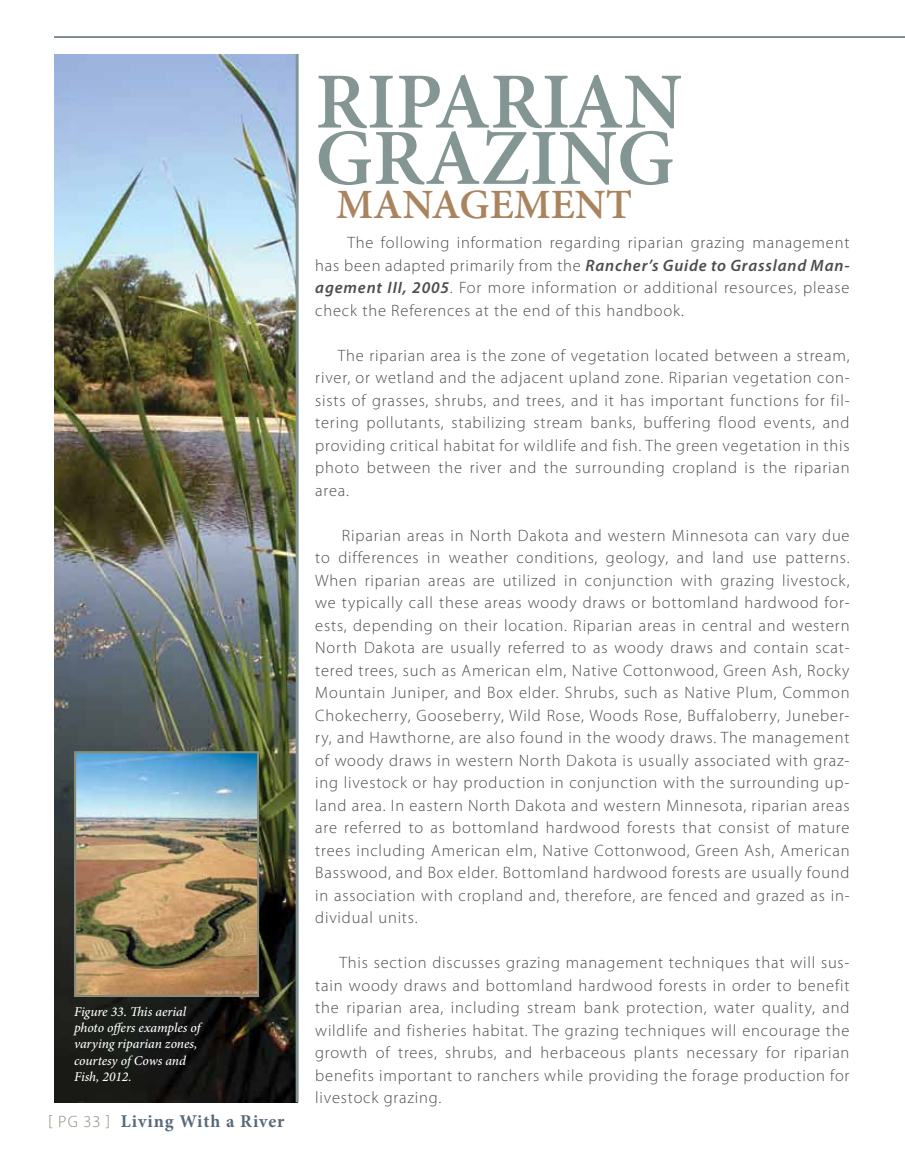
<style>
.page{position:relative;width:905px;height:1168px;background:#fff}
.page>*{position:absolute;margin:0;border:0;box-sizing:border-box;transform-origin:0 0}
.t1{font:600 79.65px/56.2px "Minion Pro";color:#839693}
.t2{font:600 41.7px "Minion Pro";color:#aa835f}
.t3{font:700 18px "Minion Pro";letter-spacing:.05em;color:#576978}
.t4{font:300 16.5px/22.5px "Myriad Pro";letter-spacing:.05em;color:#4d4d4f;text-align:justify}
.t5{font:italic 500 13.5px/16.2px "Minion Pro";letter-spacing:-.005em;color:#fff}
.s1{font-family:"Myriad Pro";font-weight:300;font-size:16.5px;color:#888c78}
.s2{font-weight:600;font-style:italic}
</style>
<div class="page">
<hr style="left:54px;top:36px;width:850px;height:2px;background:#576978">
<img style="left:54px;top:54px;width:242px;height:1048px">
<hr style="left:296px;top:54px;width:2px;height:1048px;background:#839693">
<img style="left:77px;top:754px;width:179px;height:240px">
<div style="left:74px;top:751px;width:185px;height:246px;border:2px solid #888c78"></div>
<p class="t5" style="left:74px;top:1003px;width:128px">Figure 33. This aerial photo offers examples of varying riparian zones, courtesy of Cows and<br>Fish, 2012.</p>
<p class="t3" style="left:48px;top:1108px;width:237px"><span class="s1">[ PG 33 ]</span> Living With a River</p>
<h1 class="t1" style="left:315px;top:73px;width:369px">RIPARIAN<br>GRAZING</h1>
<h2 class="t2" style="left:336px;top:176px;width:297px">MANAGEMENT</h2>
<p class="t4" style="left:315px;top:231px;width:536px;text-indent:32px">The following information regarding riparian grazing management has been adapted primarily from the <span class="s2">Rancher’s Guide to Grassland Man&shy;agement III, 2005</span>. For more information or additional resources, please check the References at the end of this handbook.</p>
<p class="t4" style="left:315px;top:344px;width:536px;text-indent:23px">The riparian area is the zone of vegetation located between a stream, river, or wetland and the adjacent upland zone. Riparian vegetation con&shy;sists of grasses, shrubs, and trees, and it has important functions for fil&shy;tering pollutants, stabilizing stream banks, buffering flood events, and providing critical habitat for wildlife and fish. The green vegetation in this photo between the river and the surrounding cropland is the riparian area.</p>
<p class="t4" style="left:315px;top:524px;width:536px;text-indent:27px">Riparian areas in North Dakota and western Minnesota can vary due to differences in weather conditions, geology, and land use patterns.<br>When riparian areas are utilized in conjunction with grazing livestock, we typically call these areas woody draws or bottomland hardwood for&shy;ests, depending on their location. Riparian areas in central and western N orth Dakota are usually referred to as woody draws and contain scat&shy;tered trees, such as American elm, N ative Cottonwood, Green Ash, Rocky Mountain Juniper, and Box elder. Shrubs, such as Native Plum, Common Chokecherry, Gooseberry, Wild Rose, Woods Rose, Buffaloberry, Juneber&shy;ry, and Hawthorne, are also found in the woody draws. The management of woody draws in western N orth Dakota is usually associated with graz&shy;ing livestock or hay production in conjunction with the surrounding up&shy;land area. I n eastern North Dakota and western Minnesota, riparian areas are referred to as bottomland hardwood forests that consist of mature trees including American elm, Native Cottonwood, Green Ash, American Basswood, and Box elder. Bottomland hardwood forests are usually found in association with cropland and, therefore, are fenced and grazed as in&shy;dividual units.</p>
<p class="t4" style="left:315px;top:952px;width:536px;text-indent:24px">This section discusses grazing management techniques that will sus&shy;tain woody draws and bottomland hardwood forests in order to benefit the riparian area, including stream bank protection, water quality, and wildlife and fisheries habitat. The grazing techniques will encourage the growth of trees, shrubs, and herbaceous plants necessary for riparian benefits important to ranchers while providing the forage production for livestock grazing.</p>
</div>
